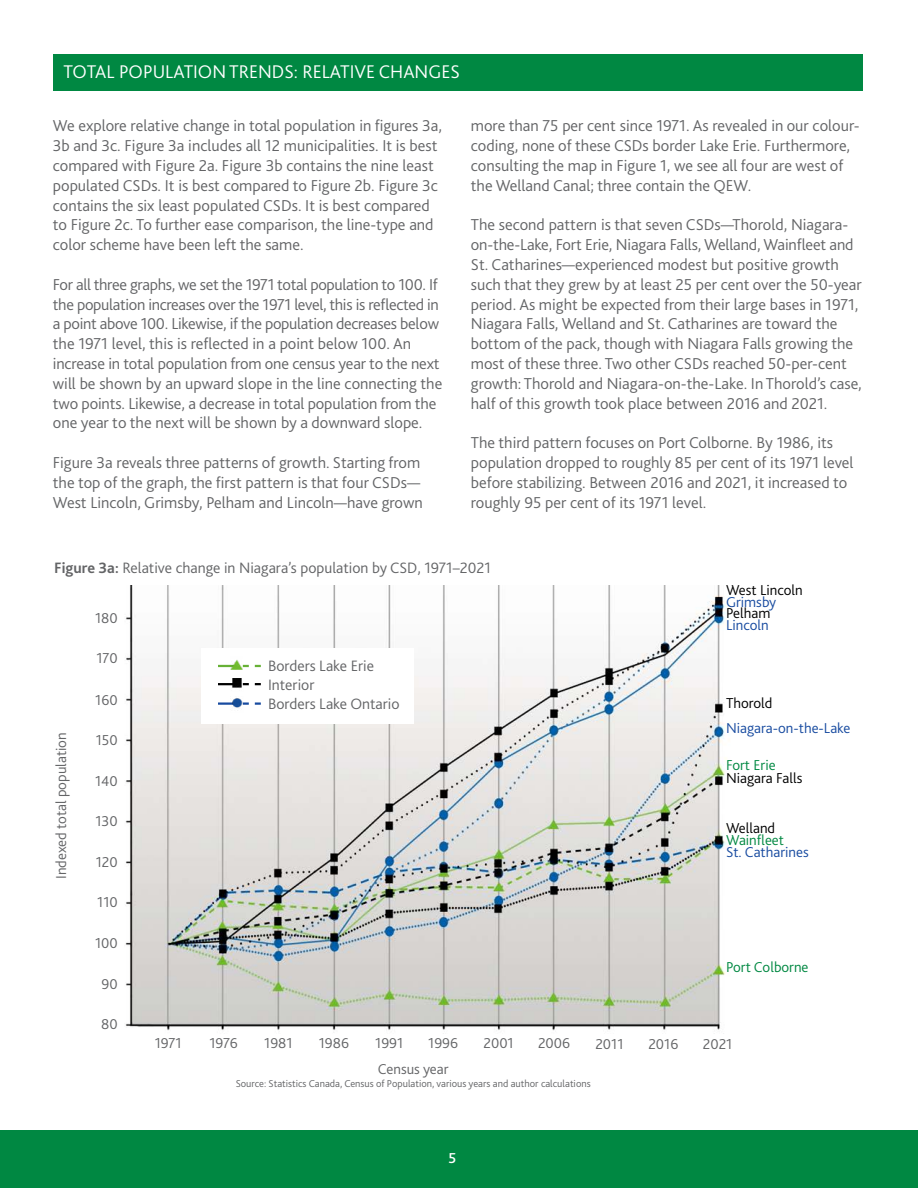
<style>
.page{position:relative;width:918px;height:1188px;background:#fff}
.page>*{position:absolute;margin:0;border:0;box-sizing:border-box;transform-origin:0 0}
.t1{font:300 19.2px "Bliss 2";color:#fff}
.t2{font:300 16.5px/19.8px "Bliss 2";color:#636466}
.t3{font:300 15.75px/18.9px "Bliss 2";color:#636466}
.t4{font:300 15px "Bliss 2";color:#636466}
.t5{font:300 15px/23.1px "Bliss 2";color:#184ba0}
.t6{font:300 15px "Bliss 2";color:#000}
.t7{font:300 15px "Bliss 2";color:#008842}
.t8{font:500 15px "Bliss 2";color:#fff}
.t9{font:300 10.5px "Bliss 2";color:#636466}
.s1{font-weight:700}
</style>
<div class="page">
<div style="left:0;top:1130px;width:918px;height:58px;background:#008842"></div>
<img style="left:125px;top:586px;width:605px;height:448px">
<div style="left:53px;top:54px;width:810px;height:37px;background:#008842"></div>
<div style="left:201px;top:648px;width:212px;height:75px;background:#fff"></div>
<svg style="left:218px;top:679px;width:43px;height:9px"></svg>
<svg style="left:243px;top:702px;width:18px;height:3px"></svg>
<hr style="left:218px;top:702px;width:17px;height:3px;background:#184ba0">
<img style="left:230px;top:698px;width:13px;height:10px">
<svg style="left:218px;top:665px;width:13px;height:2px"></svg>
<svg style="left:243px;top:665px;width:18px;height:2px"></svg>
<img style="left:231px;top:660px;width:12px;height:10px">
<p class="t1" style="left:64px;top:60px;width:398px">TOTAL POPULATION TRENDS: RELATIVE CHANGES</p>
<p class="t2" style="left:53px;top:116px;width:391px">We explore relative change in total population in figures 3a, 3b and 3c. Figure 3a includes all 12 municipalities. It is best compared with Figure 2a. Figure 3b contains the nine least populated CSDs. It is best compared to Figure 2b. Figure 3c contains the six least populated CSDs. It is best compared to Figure 2c. To further ease comparison, the line-type and color scheme have been left the same.</p>
<p class="t2" style="left:53px;top:274px;width:391px">For all three graphs, we set the 1971 total population to 100. If the population increases over the 1971 level, this is reflected in a point above 100. Likewise, if the population decreases below the 1971 level, this is reflected in a point below 100. An increase in total population from one census year to the next will be shown by an upward slope in the line connecting the two points. Likewise, a decrease in total population from the one year to the next will be shown by a downward slope.</p>
<p class="t2" style="left:53px;top:452px;width:372px">Figure 3a reveals three patterns of growth. Starting from the top of the graph, the first pattern is that four CSDs—<br>West Lincoln, Grimsby, Pelham and Lincoln—have grown</p>
<p class="t2" style="left:471px;top:116px;width:390px">more than 75 per cent since 1971. As revealed in our colour&shy;coding, none of these CSDs border Lake Erie. Furthermore, consulting the map in Figure 1, we see all four are west of the Welland Canal; three contain the QEW.</p>
<p class="t2" style="left:471px;top:215px;width:392px">The second pattern is that seven CSDs—Thorold, Niagara&shy;on-the-Lake, Fort Erie, Niagara Falls, Welland, Wainfleet and St. Catharines—experienced modest but positive growth such that they grew by at least 25 per cent over the 50-year period. As might be expected from their large bases in 1971, Niagara Falls, Welland and St. Catharines are toward the bottom of the pack, though with Niagara Falls growing the most of these three. Two other CSDs reached 50-per-cent growth: Thorold and Niagara-on-the-Lake. In Thorold’s case, half of this growth took place between 2016 and 2021.</p>
<p class="t2" style="left:471px;top:432px;width:384px">The third pattern focuses on Port Colborne. By 1986, its population dropped to roughly 85 per cent of its 1971 level before stabilizing. Between 2016 and 2021, it increased to roughly 95 per cent of its 1971 level.</p>
<p class="t3" style="left:54px;top:558px;width:438px"><span class="s1">Figure 3a:</span> Relative change in Niagara’s population by CSD, 1971–2021</p>
<p class="t4" style="left:52px;top:879px;width:148px;rotate:-90deg">Indexed total population</p>
<p class="t4" style="left:95px;top:608px;width:24px">180</p>
<p class="t4" style="left:96px;top:649px;width:23px">170</p>
<p class="t4" style="left:95px;top:690px;width:24px">160</p>
<p class="t4" style="left:96px;top:731px;width:24px">150</p>
<p class="t4" style="left:95px;top:772px;width:24px">140</p>
<p class="t4" style="left:95px;top:812px;width:24px">130</p>
<p class="t4" style="left:96px;top:852px;width:23px">120</p>
<p class="t4" style="left:97px;top:893px;width:22px">110</p>
<p class="t4" style="left:95px;top:933px;width:24px">100</p>
<p class="t4" style="left:102px;top:975px;width:18px">90</p>
<p class="t4" style="left:101px;top:1015px;width:18px">80</p>
<p class="t3" style="left:268px;top:656px;width:133px">Borders Lake Erie<br>Interior<br>Borders Lake Ontario</p>
<p class="t6" style="left:726px;top:581px;width:78px">West Lincoln</p>
<p class="t5" style="left:726px;top:590px;width:52px">Grimsby<br>Lincoln</p>
<p class="t6" style="left:726px;top:604px;width:46px">Pelham</p>
<p class="t6" style="left:726px;top:693px;width:48px">Thorold</p>
<p class="t5" style="left:726px;top:716px;width:126px">Niagara-on-the-Lake</p>
<p class="t7" style="left:726px;top:756px;width:51px">Fort Erie</p>
<p class="t6" style="left:726px;top:769px;width:78px">Niagara Falls</p>
<p class="t6" style="left:726px;top:819px;width:51px">Welland</p>
<p class="t7" style="left:726px;top:831px;width:60px">Wainfleet</p>
<p class="t5" style="left:726px;top:840px;width:84px">St. Catharines</p>
<p class="t7" style="left:726px;top:958px;width:84px">Port Colborne</p>
<p class="t4" style="left:155px;top:1034px;width:28px">1971</p>
<p class="t4" style="left:210px;top:1034px;width:30px">1976</p>
<p class="t4" style="left:264px;top:1034px;width:30px">1981</p>
<p class="t4" style="left:319px;top:1034px;width:32px">1986</p>
<p class="t4" style="left:375px;top:1034px;width:30px">1991</p>
<p class="t4" style="left:428px;top:1034px;width:31px">1996</p>
<p class="t4" style="left:484px;top:1034px;width:32px">2001</p>
<p class="t4" style="left:538px;top:1034px;width:34px">2006</p>
<p class="t4" style="left:595px;top:1035px;width:30px">2011</p>
<p class="t4" style="left:648px;top:1035px;width:31px">2016</p>
<p class="t4" style="left:703px;top:1035px;width:31px">2021</p>
<p class="t4" style="left:378px;top:1060px;width:72px">Census year</p>
<p class="t9" style="left:236px;top:1077px;width:356px">Source: Statistics Canada, Census of Population, various years and author calculations</p>
<p class="t8" style="left:448px;top:1149px;width:9px">5</p>
</div>
